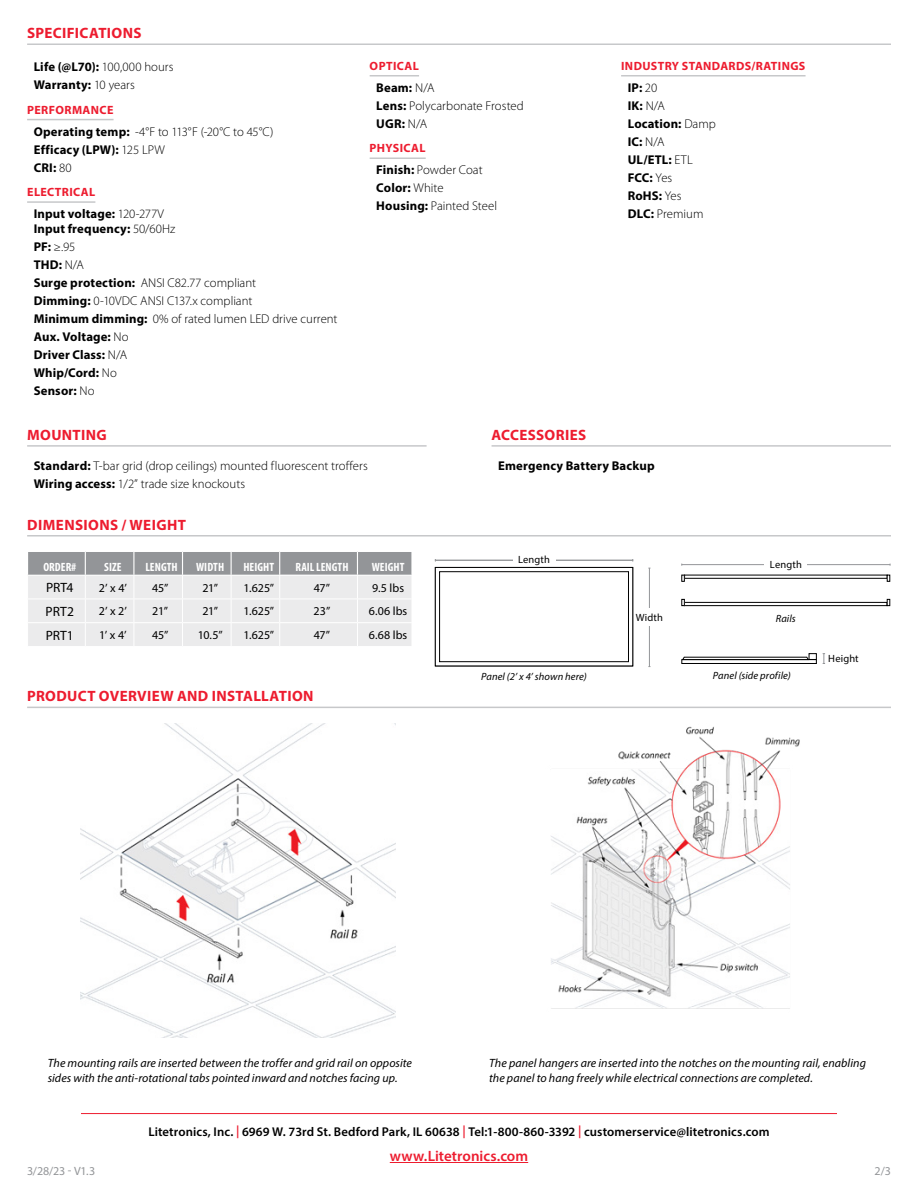
<style>
.page{position:relative;width:918px;height:1188px;background:#fff}
.page>*{position:absolute;margin:0;border:0;box-sizing:border-box;transform-origin:0 0}
.t1{font:700 15px "Myriad Pro";letter-spacing:.025em;color:#ed1c2f}
.t2{font:600 15px "Myriad Pro";color:#ed1c2f}
.t3{font:13.5px "Myriad Pro";letter-spacing:-.01em;color:#000}
.t4{font:300 12.75px/18px "Myriad Pro";color:#000}
.t5{font:700 12.75px/18px "Myriad Pro";letter-spacing:.015em;color:#000}
.t6{font:600 12.75px "Myriad Pro";letter-spacing:.01em;color:#000}
.t7{font:italic 12px/15px "Myriad Pro";letter-spacing:.005em;color:#000}
.t8{font:12px "Myriad Pro";letter-spacing:.005em;color:#000}
.t9{font:700 12px "Myriad Pro";letter-spacing:.03em;color:#ed1c2f}
.t10{font:700 condensed 12px "Myriad Pro";letter-spacing:.005em;color:#fff}
.t11{font:12px "Myriad Pro";color:#939598}
.t12{font:italic 10.5px "Myriad Pro";letter-spacing:.01em;color:#000}
.t13{font:10.5px "Myriad Pro";letter-spacing:.015em;color:#000}
.s1{font-weight:300}
.s2{font-weight:700}
.s3{color:#ed1c2f}
</style>
<div class="page">
<img style="left:81px;top:723px;width:315px;height:315px">
<img style="left:551px;top:726px;width:249px;height:283px">
<hr style="left:27px;top:707px;width:864px;height:1px;background:#c7c8ca">
<hr style="left:81px;top:1113px;width:756px;height:1px;background:#ed1c2f">
<hr style="left:390px;top:1162px;width:138px;height:1px;background:#ed1c2f">
<hr style="left:27px;top:119px;width:87px;height:1px;background:#c7c8ca">
<hr style="left:27px;top:201px;width:68px;height:2px;background:#c7c8ca">
<hr style="left:370px;top:75px;width:49px;height:1px;background:#c7c8ca">
<hr style="left:370px;top:158px;width:56px;height:1px;background:#c7c8ca">
<hr style="left:621px;top:75px;width:185px;height:1px;background:#c7c8ca">
<hr style="left:27px;top:44px;width:864px;height:1px;background:#c7c8ca">
<hr style="left:27px;top:445px;width:400px;height:2px;background:#c7c8ca">
<hr style="left:492px;top:445px;width:399px;height:2px;background:#c7c8ca">
<svg style="left:28px;top:551px;width:384px;height:95px;background:#d6d6d8"></svg>
<hr style="left:279px;top:575px;width:79px;height:1px;background:#fff">
<hr style="left:85px;top:575px;width:49px;height:1px;background:#fff">
<hr style="left:134px;top:575px;width:49px;height:1px;background:#fff">
<hr style="left:183px;top:575px;width:48px;height:1px;background:#fff">
<hr style="left:231px;top:575px;width:49px;height:1px;background:#fff">
<hr style="left:357px;top:575px;width:55px;height:1px;background:#fff">
<hr style="left:134px;top:551px;width:49px;height:1px;background:#fff">
<hr style="left:183px;top:551px;width:48px;height:1px;background:#fff">
<hr style="left:231px;top:551px;width:49px;height:1px;background:#fff">
<hr style="left:280px;top:551px;width:77px;height:1px;background:#fff">
<hr style="left:357px;top:551px;width:56px;height:1px;background:#fff">
<hr style="left:27px;top:535px;width:864px;height:2px;background:#c7c8ca">
<hr style="left:649px;top:568px;width:1px;height:99px;background:#939598">
<div style="left:633px;top:608px;width:33px;height:18px;background:#fff"></div>
<hr style="left:435px;top:560px;width:198px;height:1px;background:#939598">
<div style="left:513px;top:552px;width:42px;height:13px;background:#fff"></div>
<div style="left:435px;top:567px;width:198px;height:99px;background:linear-gradient(to right,#fff,#fff)"></div>
<div style="left:435px;top:567px;width:198px;height:99px;border:1px solid #000"></div>
<div style="left:440px;top:572px;width:188px;height:90px;background:#fff"></div>
<div style="left:439px;top:571px;width:190px;height:91px;border:1px solid #000"></div>
<svg style="left:823px;top:653px;width:2px;height:11px"></svg>
<div style="left:682px;top:659px;width:135px;height:5px;border:1px solid #000"></div>
<svg style="left:682px;top:654px;width:127px;height:6px"></svg>
<div style="left:809px;top:653px;width:8px;height:7px;border:1px solid #000"></div>
<hr style="left:682px;top:564px;width:208px;height:1px;background:#939598">
<div style="left:684px;top:575px;width:203px;height:4px;border:1px solid #000"></div>
<svg style="left:887px;top:575px;width:3px;height:7px"></svg>
<svg style="left:682px;top:575px;width:3px;height:7px"></svg>
<div style="left:684px;top:602px;width:203px;height:4px;border:1px solid #000"></div>
<svg style="left:682px;top:599px;width:3px;height:7px"></svg>
<svg style="left:887px;top:599px;width:3px;height:7px"></svg>
<div style="left:765px;top:557px;width:42px;height:13px;background:#fff"></div>
<p class="t1" style="left:27px;top:23px;width:116px">SPECIFICATIONS</p>
<p class="t5" style="left:34px;top:57px;width:141px">Life (@L70): <span class="s1">100,000 hours<br></span>Warranty: <span class="s1">10 years</span></p>
<p class="t9" style="left:27px;top:102px;width:88px">PERFORMANCE</p>
<p class="t5" style="left:34px;top:122px;width:241px">Operating temp: <span class="s1">-4°F to 113°F (-20°C to 45°C)<br></span>Efficacy (LPW): <span class="s1">125 LPW<br></span>CRI: <span class="s1">80</span></p>
<p class="t9" style="left:27px;top:184px;width:70px">ELECTRICAL</p>
<p class="t5" style="left:34px;top:206px;width:143px;line-height:15.3px">Input voltage: <span class="s1">120-277V<br></span>Input frequency: <span class="s1">50/60Hz</span></p>
<p class="t4" style="left:34px;top:238px;width:305px"><span class="s2">PF:</span> ≥.95<br><span class="s2">THD:</span> N/A<br><span class="s2">Surge protection:</span> ANSI C82.77 compliant<br><span class="s2">Dimming:</span> 0-10VDC ANSI C137.x compliant<br><span class="s2">Minimum dimming:</span> 0% of rated lumen LED drive current<br><span class="s2">Aux. Voltage:</span> No<br><span class="s2">Driver Class:</span> N/A<br><span class="s2">Whip/Cord:</span> No<br><span class="s2">Sensor:</span> No</p>
<p class="t9" style="left:370px;top:58px;width:51px">OPTICAL</p>
<p class="t4" style="left:376px;top:78px;width:149px"><span class="s2">Beam:</span> N/A<br><span class="s2">Lens:</span> Polycarbonate Frosted<br><span class="s2">UGR:</span> N/A</p>
<p class="t9" style="left:370px;top:140px;width:57px">PHYSICAL</p>
<p class="t4" style="left:376px;top:161px;width:122px"><span class="s2">Finish:</span> Powder Coat<br><span class="s2">Color:</span> White<br><span class="s2">Housing:</span> Painted Steel</p>
<p class="t9" style="left:621px;top:58px;width:186px">INDUSTRY STANDARDS/RATINGS</p>
<p class="t5" style="left:628px;top:78px;width:90px">IP: <span class="s1">20<br></span>IK: <span class="s1">N/A<br></span>Location: <span class="s1">Damp<br></span>IC: <span class="s1">N/A<br></span>UL/ETL: <span class="s1">ETL<br></span>FCC: <span class="s1">Yes<br></span>RoHS: <span class="s1">Yes<br></span>DLC: <span class="s1">Premium</span></p>
<p class="t1" style="left:27px;top:425px;width:81px">MOUNTING</p>
<p class="t1" style="left:492px;top:425px;width:96px">ACCESSORIES</p>
<p class="t4" style="left:34px;top:456px;width:336px"><span class="s2">Standard:</span> T-bar grid (drop ceilings) mounted fluorescent troffers<br><span class="s2">Wiring access:</span> 1/2” trade size knockouts</p>
<p class="t5" style="left:498px;top:456px;width:158px">Emergency Battery Backup</p>
<p class="t1" style="left:27px;top:515px;width:160px">DIMENSIONS / WEIGHT</p>
<p class="t10" style="left:43px;top:559px;width:35px">ORDER#</p>
<p class="t10" style="left:104px;top:559px;width:19px">SIZE</p>
<p class="t10" style="left:145px;top:559px;width:34px">LENGTH</p>
<p class="t10" style="left:196px;top:559px;width:30px">WIDTH</p>
<p class="t10" style="left:243px;top:559px;width:32px">HEIGHT</p>
<p class="t10" style="left:295px;top:559px;width:55px">RAIL LENGTH</p>
<p class="t10" style="left:372px;top:559px;width:34px">WEIGHT</p>
<p class="t3" style="left:46px;top:579px;width:29px">PRT4</p>
<p class="t8" style="left:99px;top:580px;width:30px">2’ x 4’</p>
<p class="t8" style="left:152px;top:580px;width:18px">45”</p>
<p class="t8" style="left:202px;top:580px;width:17px">21”</p>
<p class="t8" style="left:243px;top:580px;width:32px">1.625”</p>
<p class="t8" style="left:314px;top:580px;width:18px">47”</p>
<p class="t8" style="left:372px;top:580px;width:34px">9.5 lbs</p>
<p class="t3" style="left:46px;top:603px;width:30px">PRT2</p>
<p class="t8" style="left:99px;top:604px;width:30px">2’ x 2’</p>
<p class="t8" style="left:152px;top:604px;width:17px">21”</p>
<p class="t8" style="left:202px;top:604px;width:17px">21”</p>
<p class="t8" style="left:243px;top:604px;width:32px">1.625”</p>
<p class="t8" style="left:314px;top:604px;width:18px">23”</p>
<p class="t8" style="left:369px;top:604px;width:40px">6.06 lbs</p>
<p class="t3" style="left:46px;top:627px;width:30px">PRT1</p>
<p class="t8" style="left:99px;top:628px;width:29px">1’ x 4’</p>
<p class="t8" style="left:152px;top:628px;width:18px">45”</p>
<p class="t8" style="left:198px;top:628px;width:26px">10.5”</p>
<p class="t8" style="left:243px;top:628px;width:32px">1.625”</p>
<p class="t8" style="left:314px;top:628px;width:18px">47”</p>
<p class="t8" style="left:369px;top:628px;width:40px">6.68 lbs</p>
<p class="t1" style="left:27px;top:687px;width:288px">PRODUCT OVERVIEW AND INSTALLATION</p>
<p class="t13" style="left:518px;top:553px;width:33px">Length</p>
<p class="t12" style="left:481px;top:670px;width:107px">Panel (2’ x 4’ shown here)</p>
<p class="t13" style="left:636px;top:611px;width:29px">Width</p>
<p class="t13" style="left:770px;top:558px;width:33px">Length</p>
<p class="t12" style="left:776px;top:612px;width:22px">Rails</p>
<p class="t12" style="left:713px;top:669px;width:79px">Panel (side profile)</p>
<p class="t13" style="left:828px;top:652px;width:32px">Height</p>
<p class="t7" style="left:48px;top:1055px;width:366px">The mounting rails are inserted between the troffer and grid rail on opposite sides with the anti-rotational tabs pointed inward and notches facing up.</p>
<p class="t7" style="left:489px;top:1055px;width:378px">The panel hangers are inserted into the notches on the mounting rail, enabling the panel to hang freely while electrical connections are completed.</p>
<p class="t11" style="left:27px;top:1163px;width:70px">3/28/23 - V1.3</p>
<p class="t6" style="left:148px;top:1124px;width:623px">Litetronics, Inc. <span class="s3">|</span> 6969 W. 73rd St. Bedford Park, IL 60638 <span class="s3">|</span> Tel:1-800-860-3392 <span class="s3">|</span> customerservice@litetronics.com</p>
<p class="t2" style="left:390px;top:1146px;width:140px">www.Litetronics.com</p>
<p class="t11" style="left:874px;top:1163px;width:18px">2/3</p>
</div>
